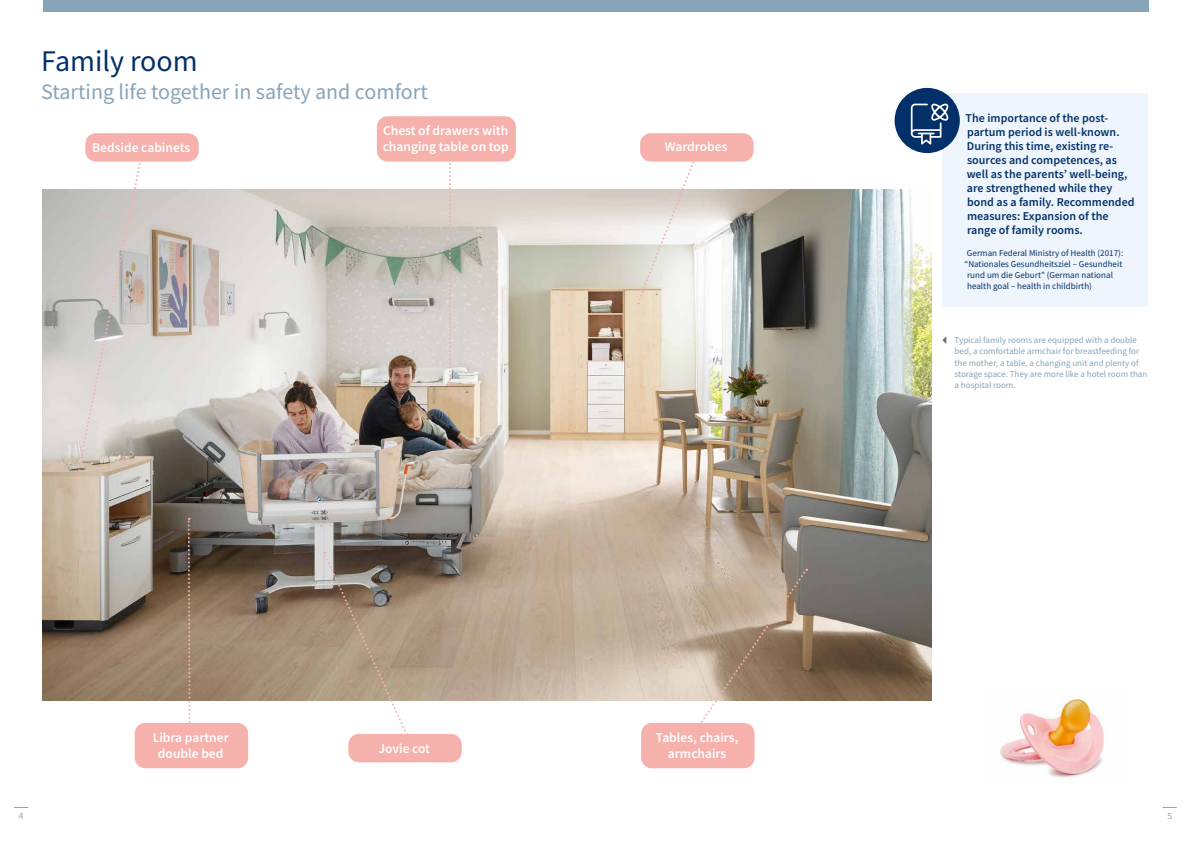
<style>
.page{position:relative;width:1191px;height:842px;background:#fff}
.page>*{position:absolute;margin:0;border:0;box-sizing:border-box;transform-origin:0 0}
.t1{font:30px "Source Sans Pro";color:#033069}
.t2{font:22px "Source Sans Pro";color:#87a4b9}
.t3{font:600 13.5px/16.2px "Source Sans Pro";color:#fff;text-align:center}
.t4{font:600 12px/14px "Source Sans Pro";letter-spacing:.005em;color:#033069}
.t5{font:9.5px "Source Sans Pro";color:#87a4b9}
.t6{font:9px/11.3px "Source Sans Pro";color:#87a4b9}
.t7{font:9px/11px "Source Sans Pro";letter-spacing:.005em;color:#033069}
</style>
<div class="page">
<div style="left:43px;top:0;width:1105px;height:11px;background:#87a4b9"></div>
<img style="left:43px;top:189px;width:888px;height:511px">
<svg style="left:1162px;top:807px;width:14px;height:1px"></svg>
<svg style="left:14px;top:807px;width:14px;height:1px"></svg>
<img style="left:1000px;top:695px;width:104px;height:83px">
<svg style="left:187px;top:518px;width:5px;height:205px"></svg>
<svg style="left:322px;top:552px;width:85px;height:182px"></svg>
<svg style="left:73px;top:163px;width:70px;height:328px;background:#d2cec9"></svg>
<svg style="left:449px;top:163px;width:2px;height:232px"></svg>
<svg style="left:636px;top:162px;width:61px;height:142px"></svg>
<svg style="left:696px;top:569px;width:112px;height:160px"></svg>
<div style="left:942px;top:93px;width:206px;height:213px;background:#eef5fc"></div>
<div style="left:894px;top:88px;width:65px;height:65px;background:#033069;border-radius:50%"></div>
<svg style="left:910px;top:104px;width:38px;height:41px"></svg>
<svg style="left:942px;top:336px;width:4px;height:8px"></svg>
<div style="left:377px;top:116px;width:139px;height:46px;background:#f6b1ad;border-radius:11px"></div>
<div style="left:135px;top:723px;width:113px;height:45px;background:#f6b1ad;border-radius:11px"></div>
<div style="left:640px;top:133px;width:113px;height:29px;background:#f6b1ad;border-radius:11px"></div>
<div style="left:348px;top:734px;width:114px;height:28px;background:#f6b1ad;border-radius:11px"></div>
<div style="left:641px;top:723px;width:113px;height:45px;background:#f6b1ad;border-radius:11px"></div>
<div style="left:85px;top:133px;width:114px;height:29px;background:#f6b1ad;border-radius:11px"></div>
<h1 class="t1" style="left:41px;top:42px;width:158px">Family room</h1>
<h2 class="t2" style="left:41px;top:77px;width:388px">Starting life together in safety and comfort</h2>
<p class="t3" style="left:383px;top:122px;width:127px;text-align:left">Chest of drawers with changing table on top</p>
<p class="t3" style="left:92px;top:139px;width:100px">Bedside cabinets</p>
<p class="t3" style="left:665px;top:139px;width:64px">Wardrobes</p>
<p class="t3" style="left:153px;top:729px;width:78px">Libra partner double bed</p>
<p class="t3" style="left:378px;top:740px;width:53px">Jovie cot</p>
<p class="t3" style="left:656px;top:729px;width:84px">Tables, chairs, armchairs</p>
<p class="t4" style="left:965px;top:111px;width:171px">The importance of the post&shy;partum period is well-known.<br>During this time, existing re&shy;sources and competences, as well as the parents’ well-being, are strengthened while they bond as a family. Recommended measures: Expansion of the range of family rooms.</p>
<p class="t7" style="left:964px;top:248px;width:160px">German Federal Ministry of Health (2017): “Nationales Gesundheitsziel – Gesundheit rund um die Geburt” (German national health goal – health in childbirth)</p>
<p class="t6" style="left:954px;top:334px;width:194px">Typical family rooms are equipped with a double bed, a comfortable armchair for breastfeeding for the mother, a table, a changing unit and plenty of storage space. They are more like a hotel room than a hospital room.</p>
<p class="t5" style="left:19px;top:810px;width:6px">4</p>
<p class="t5" style="left:1167px;top:810px;width:6px">5</p>
</div>
